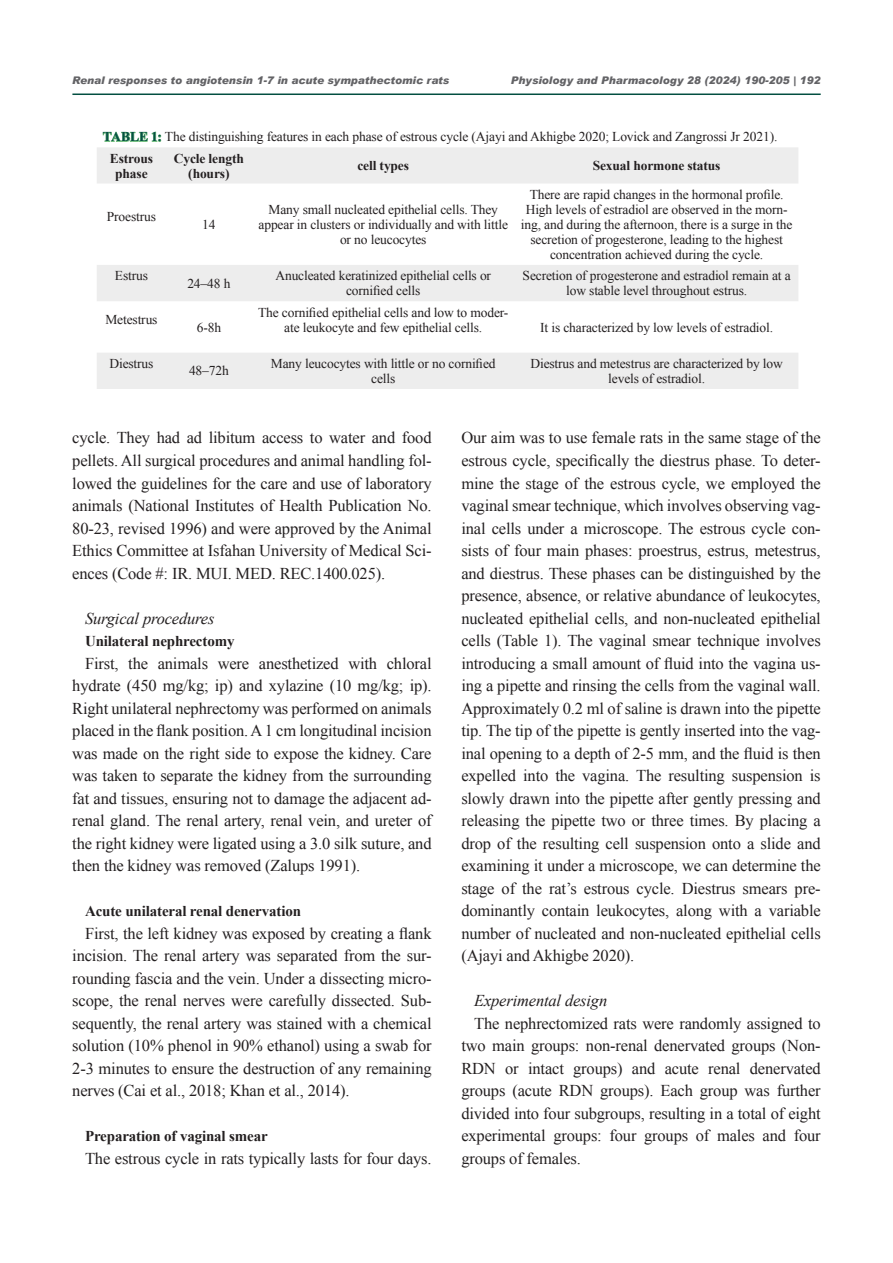
<style>
.page{position:relative;width:893px;height:1263px;background:#fff}
.page>*{position:absolute;margin:0;border:0;box-sizing:border-box;transform-origin:0 0}
.new_mant_style{font:16.5px/22.5px "Times New Roman";letter-spacing:-.01em;color:#231f20;text-align:justify}
.new_mant_style-2{font:italic 16.5px "Times New Roman";letter-spacing:-.01em;color:#231f20}
.new_mant_style-3{font:700 15px "Times New Roman";letter-spacing:-.01em;color:#231f20}
.Table{font:13.5px/15px "Times New Roman";letter-spacing:-.01em;color:#231f20;text-align:center}
.Table-2{font:700 13.5px/15px "Times New Roman";letter-spacing:-.01em;color:#231f20;text-align:center}
.titr{font:italic 900 10.5px "Arial";color:#636366}
.s1{font-weight:700;color:#73bf80}
</style>
<div class="page">
<svg style="left:97px;top:147px;width:701px;height:242px"></svg>
<hr style="left:72px;top:94px;width:749px;height:1px;background:#034f41">
<p class="titr" style="left:72px;top:74px;width:379px">Renal responses to angiotensin 1-7 in acute sympathectomic rats</p>
<p class="titr" style="left:511px;top:74px;width:311px">Physiology and Pharmacology 28 (2024) 190-205 | 192</p>
<p class="Table" style="left:103px;top:129px;width:676px"><span class="s1">TABLE 1:</span> The distinguishing features in each phase of estrous cycle (Ajayi and Akhigbe 2020; Lovick and Zangrossi Jr 2021).</p>
<p class="Table-2" style="left:110px;top:150px;width:45px">Estrous phase</p>
<p class="Table-2" style="left:174px;top:150px;width:72px">Cycle length (hours)</p>
<p class="Table-2" style="left:357px;top:158px;width:53px">cell types</p>
<p class="Table-2" style="left:593px;top:158px;width:129px">Sexual hormone status</p>
<p class="Table" style="left:107px;top:209px;width:51px">Proestrus</p>
<p class="Table" style="left:202px;top:217px;width:15px">14</p>
<p class="Table" style="left:521px;top:187px;width:273px">There are rapid changes in the hormonal profile.<br>High levels of estradiol are observed in the morn&shy;ing, and during the afternoon, there is a surge in the secretion of progesterone, leading to the highest concentration achieved during the cycle.</p>
<p class="Table" style="left:259px;top:202px;width:251px">Many small nucleated epithelial cells. They appear in clusters or individually and with little or no leucocytes</p>
<p class="Table" style="left:115px;top:268px;width:35px">Estrus</p>
<p class="Table" style="left:105px;top:312px;width:54px">Metestrus</p>
<p class="Table" style="left:109px;top:356px;width:46px">Diestrus</p>
<p class="Table" style="left:187px;top:275px;width:45px">24–48 h</p>
<p class="Table" style="left:275px;top:268px;width:217px">Anucleated keratinized epithelial cells or cornified cells</p>
<p class="Table" style="left:523px;top:268px;width:270px">Secretion of progesterone and estradiol remain at a low stable level throughout estrus.</p>
<p class="Table" style="left:197px;top:319px;width:26px">6-8h</p>
<p class="Table" style="left:258px;top:304px;width:252px">The cornified epithelial cells and low to moder&shy;ate leukocyte and few epithelial cells.</p>
<p class="Table" style="left:540px;top:319px;width:234px">It is characterized by low levels of estradiol.</p>
<p class="Table" style="left:189px;top:363px;width:41px">48–72h</p>
<p class="Table" style="left:271px;top:356px;width:226px">Many leucocytes with little or no cornified cells</p>
<p class="Table" style="left:530px;top:356px;width:254px">Diestrus and metestrus are characterized by low levels of estradiol.</p>
<p class="new_mant_style" style="left:72px;top:426px;width:361px">cycle. They had ad libitum access to water and food pellets. All surgical procedures and animal handling fol&shy;lowed the guidelines for the care and use of laboratory animals (National Institutes of Health Publication No.<br>80-23, revised 1996) and were approved by the Animal Ethics Committee at Isfahan University of Medical Sci&shy;ences (Code #: IR. MUI. MED. REC.1400.025).</p>
<p class="new_mant_style-2" style="left:85px;top:607px;width:131px">Surgical procedures</p>
<p class="new_mant_style-3" style="left:85px;top:631px;width:151px">Unilateral nephrectomy</p>
<p class="new_mant_style" style="left:72px;top:651px;width:361px;text-indent:13px">First, the animals were anesthetized with chloral hydrate (450 mg/kg; ip) and xylazine (10 mg/kg; ip).<br>Right unilateral nephrectomy was performed on animals placed in the flank position. A 1 cm longitudinal incision was made on the right side to expose the kidney. Care was taken to separate the kidney from the surrounding fat and tissues, ensuring not to damage the adjacent ad&shy;renal gland. The renal artery, renal vein, and ureter of the right kidney were ligated using a 3.0 silk suture, and then the kidney was removed (Zalups 1991).</p>
<p class="new_mant_style-3" style="left:85px;top:901px;width:218px">Acute unilateral renal denervation</p>
<p class="new_mant_style" style="left:72px;top:921px;width:361px;text-indent:13px">First, the left kidney was exposed by creating a flank incision. The renal artery was separated from the sur&shy;rounding fascia and the vein. Under a dissecting micro&shy;scope, the renal nerves were carefully dissected. Sub&shy;sequently, the renal artery was stained with a chemical solution (10% phenol in 90% ethanol) using a swab for 2-3 minutes to ensure the destruction of any remaining nerves (Cai et al., 2018; Khan et al., 2014).</p>
<p class="new_mant_style-3" style="left:85px;top:1126px;width:184px">Preparation of vaginal smear</p>
<p class="new_mant_style" style="left:85px;top:1146px;width:348px">The estrous cycle in rats typically lasts for four days.</p>
<p class="new_mant_style" style="left:461px;top:426px;width:361px">Our aim was to use female rats in the same stage of the estrous cycle, specifically the diestrus phase. To deter&shy;mine the stage of the estrous cycle, we employed the vaginal smear technique, which involves observing vag&shy;inal cells under a microscope. The estrous cycle con&shy;sists of four main phases: proestrus, estrus, metestrus, and diestrus. These phases can be distinguished by the presence, absence, or relative abundance of leukocytes, nucleated epithelial cells, and non-nucleated epithelial cells (Table 1). The vaginal smear technique involves introducing a small amount of fluid into the vagina us&shy;ing a pipette and rinsing the cells from the vaginal wall.<br>Approximately 0.2 ml of saline is drawn into the pipette tip. The tip of the pipette is gently inserted into the vag&shy;inal opening to a depth of 2-5 mm, and the fluid is then expelled into the vagina. The resulting suspension is slowly drawn into the pipette after gently pressing and releasing the pipette two or three times. By placing a drop of the resulting cell suspension onto a slide and examining it under a microscope, we can determine the stage of the rat’s estrous cycle. Diestrus smears pre&shy;dominantly contain leukocytes, along with a variable number of nucleated and non-nucleated epithelial cells (Ajayi and Akhigbe 2020).</p>
<p class="new_mant_style-2" style="left:474px;top:989px;width:135px">Experimental design</p>
<p class="new_mant_style" style="left:461px;top:1011px;width:361px;text-indent:13px">The nephrectomized rats were randomly assigned to two main groups: non-renal denervated groups (Non-RDN or intact groups) and acute renal denervated groups (acute RDN groups). Each group was further divided into four subgroups, resulting in a total of eight experimental groups: four groups of males and four groups of females.</p>
</div>
